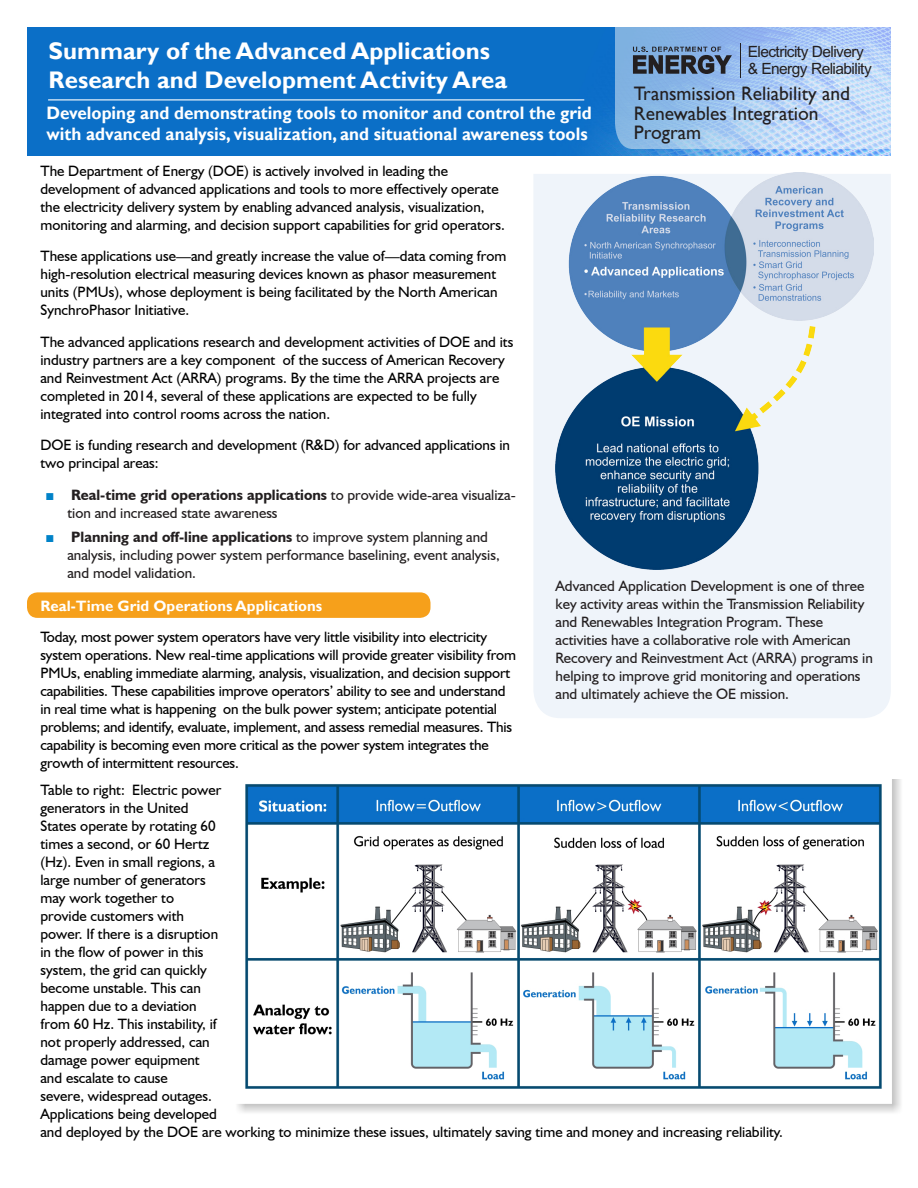
<style>
.page{position:relative;width:918px;height:1188px;background:#fff}
.page>*{position:absolute;margin:0;border:0;box-sizing:border-box;transform-origin:0 0}
.t1{font:700 24px "Gill Sans";color:#fff}
.main{font:19.5px/19.5px "Gill Sans";color:#231f20}
.subtitle{font:700 18px/21px "Gill Sans";color:#fff;scale:.95 1}
.t2{font:15.45px/16.6px "Arial";letter-spacing:-.035em;color:#231f20}
.Body_text{font:15px/18px "Humanist 521 BT";color:#000}
.box_text{font:15px/18px "Humanist 521 BT";color:#231f20}
.Subheading{font:700 15px "Gill Sans";color:#fff}
.s1{font-weight:700}
</style>
<div class="page">
<div style="left:27px;top:592px;width:403px;height:26px;background:#f6a01b;border-radius:10px"></div>
<div style="left:534px;top:174px;width:357px;height:544px;background:#eff4fa"></div>
<div style="left:27px;top:27px;width:864px;height:129px;background:#0b6fc7"></div>
<svg style="left:615px;top:27px;width:276px;height:122px;background:#a0c1e8"></svg>
<hr style="left:48px;top:99px;width:536px;height:1px;background:#fff">
<img style="left:556px;top:173px;width:317px;height:397px">
<img style="left:237px;top:779px;width:664px;height:334px">
<p class="t1" style="left:49px;top:37px;width:443px">Summary of the Advanced Applications</p>
<p class="t1" style="left:49px;top:65px;width:460px">Research and Development Activity Area</p>
<p class="subtitle" style="left:46px;top:103px;width:576px">Developing and demonstrating tools to monitor and control the grid with advanced analysis, visualization, and situational awareness tools</p>
<p class="t2" style="left:748px;top:45px;width:126px">Electricity Delivery &amp; Energy Reliability</p>
<p class="main" style="left:634px;top:84px;width:218px">Transmission Reliability and<br>Renewables Integration<br>Program</p>
<p class="Body_text" style="left:40px;top:161px;width:466px">The Department of Energy (DOE) is actively involved in leading the development of advanced applications and tools to more effectively operate the electricity delivery system by enabling advanced analysis, visualization, monitoring and alarming, and decision support capabilities for grid operators.</p>
<p class="Body_text" style="left:40px;top:247px;width:467px">These applications use—and greatly increase the value of—data coming from high-resolution electrical measuring devices known as phasor measurement units (PMUs), whose deployment is being facilitated by the North American SynchroPhasor Initiative.</p>
<p class="Body_text" style="left:40px;top:332px;width:474px">The advanced applications research and development activities of DOE and its industry partners are a key component of the success of American Recovery and Reinvestment Act (ARRA) programs. By the time the ARRA projects are completed in 2014, several of these applications are expected to be fully integrated into control rooms across the nation.</p>
<p class="Body_text" style="left:40px;top:436px;width:471px">DOE is funding research and development (R&amp;D) for advanced applications in two principal areas:</p>
<p class="box_text" style="left:68px;top:485px;width:450px"><span class="s1">Real-time grid operations applications</span> to provide wide-area visualiza&shy;tion and increased state awareness</p>
<p class="box_text" style="left:68px;top:528px;width:434px"><span class="s1">Planning and off-line applications</span> to improve system planning and analysis, including power system performance baselining, event analysis, and model validation.</p>
<p class="Subheading" style="left:40px;top:596px;width:283px">Real-Time Grid Operations Applications</p>
<p class="Body_text" style="left:40px;top:628px;width:477px">Today, most power system operators have very little visibility into electricity system operations. New real-time applications will provide greater visibility from PMUs, enabling immediate alarming, analysis, visualization, and decision support capabilities. These capabilities improve operators’ ability to see and understand in real time what is happening on the bulk power system; anticipate potential problems; and identify, evaluate, implement, and assess remedial measures. This capability is becoming even more critical as the power system integrates the growth of intermittent resources.</p>
<p class="box_text" style="left:556px;top:576px;width:319px">Advanced Application Development is one of three key activity areas within the Transmission Reliability and Renewables Integration Program. These activities have a collaborative role with American Recovery and Reinvestment Act (ARRA) programs in helping to improve grid monitoring and operations and ultimately achieve the OE mission.</p>
<p class="Body_text" style="left:40px;top:780px;width:744px">Table to right: Electric power<br>generators in the United<br>States operate by rotating 60<br>times a second, or 60 Hertz<br>(Hz). Even in small regions, a<br>large number of generators<br>may work together to<br>provide customers with<br>power. If there is a disruption<br>in the flow of power in this<br>system, the grid can quickly<br>become unstable. This can<br>happen due to a deviation<br>from 60 Hz. This instability, if<br>not properly addressed, can<br>damage power equipment<br>and escalate to cause<br>severe, widespread outages.<br>Applications being developed<br>and deployed by the DOE are working to minimize these issues, ultimately saving time and money and increasing reliability.</p>
</div>
